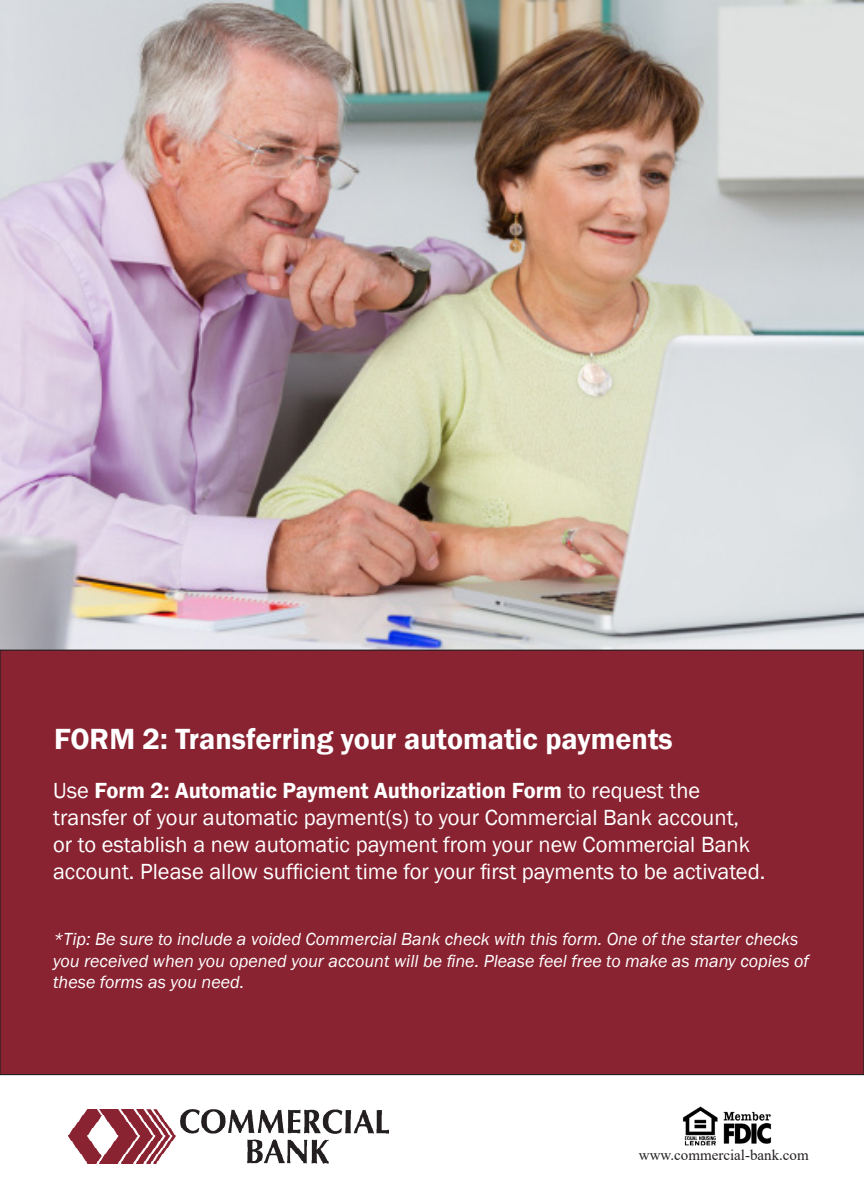
<style>
.page{position:relative;width:864px;height:1188px;background:#fff}
.page>*{position:absolute;margin:0;border:0;box-sizing:border-box;transform-origin:0 0}
.t1{font:600 30px "Franklin Gothic";color:#fff}
.t2{font:22.5px "Franklin Gothic";color:#fff}
.t3{font:600 22.5px "Franklin Gothic";color:#fff}
.t4{font:italic 18px/21.6px "Franklin Gothic";color:#fff}
.t5{font:15px "Times New Roman";color:#231f20}
.s1{font-weight:400}
</style>
<div class="page">
<img style="left:0;top:0;width:864px;height:650px">
<img style="left:69px;top:1109px;width:319px;height:54px">
<img style="left:682px;top:1106px;width:90px;height:40px">
<div style="left:0;top:650px;width:864px;height:425px;background:#892231"></div>
<p class="t1" style="left:54px;top:720px;width:620px">FORM 2: Transferring your automatic payments</p>
<p class="t3" style="left:53px;top:776px;width:649px"><span class="s1">Use</span> Form 2: Automatic Payment Authorization Form <span class="s1">to request the</span></p>
<p class="t2" style="left:53px;top:803px;width:688px">transfer of your automatic payment(s) to your Commercial Bank account,</p>
<p class="t2" style="left:53px;top:830px;width:698px">or to establish a new automatic payment from your new Commercial Bank</p>
<p class="t2" style="left:53px;top:857px;width:714px">account. Please allow sufficient time for your first payments to be activated.</p>
<p class="t4" style="left:53px;top:929px;width:757px">*Tip: Be sure to include a voided Commercial Bank check with this form. One of the starter checks you received when you opened your account will be fine. Please feel free to make as many copies of these forms as you need.</p>
<p class="t5" style="left:639px;top:1145px;width:171px">www.commercial-bank.com</p>
</div>
